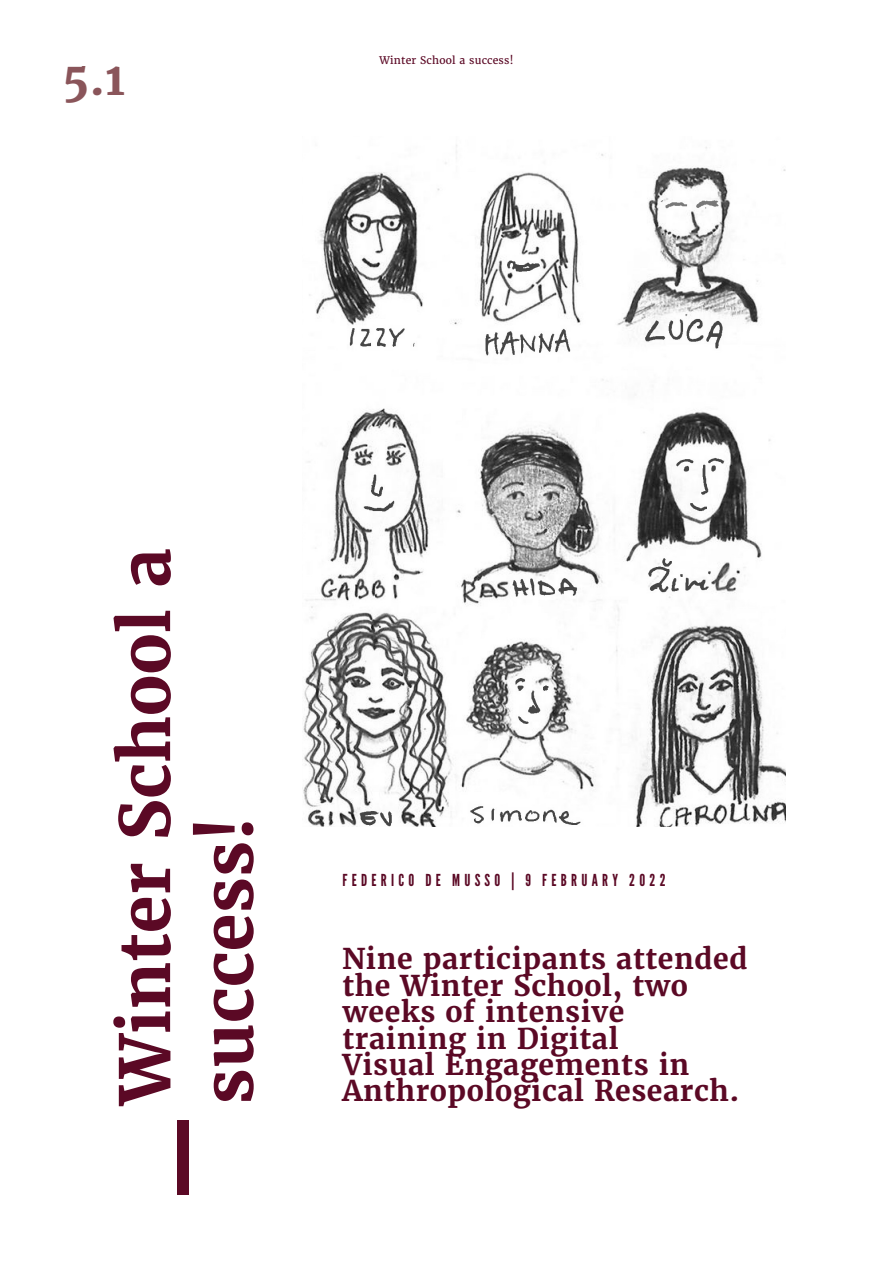
<style>
.page{position:relative;width:893px;height:1263px;background:#fff}
.page>*{position:absolute;margin:0;border:0;box-sizing:border-box;transform-origin:0 0}
.t1{font:700 69px/82.8px "Merriweather";color:#5b0925}
.t2{font:700 45px "Merriweather";color:#8a555a}
.t3{font:700 28.5px/26.4px "Merriweather";letter-spacing:.02em;color:#5b0925}
.t4{font:16.5px "League Gothic";letter-spacing:.26em;color:#5b0925}
.t5{font:10.5px "Merriweather";letter-spacing:.02em;color:#5b0925}
</style>
<div class="page">
<div style="left:178px;top:1120px;width:11px;height:75px;background:#5b0925"></div>
<img style="left:302px;top:145px;width:484px;height:681px">
<h2 class="t2" style="left:62px;top:50px;width:64px">5.1</h2>
<p class="t5" style="left:379px;top:53px;width:136px">Winter School a success!</p>
<h1 class="t1" style="left:104px;top:1104px;width:558px;rotate:-90deg">Winter School a success!</h1>
<p class="t4" style="left:342px;top:870px;width:325px">FEDERICO DE MUSSO | 9 FEBRUARY 2022</p>
<p class="t3" style="left:342px;top:946px;width:407px">Nine participants attended the Winter School, two weeks of intensive training in Digital<br>Visual Engagements in</p>
<p class="t3" style="left:342px;top:1078px;width:399px">Anthropological Research.</p>
</div>
